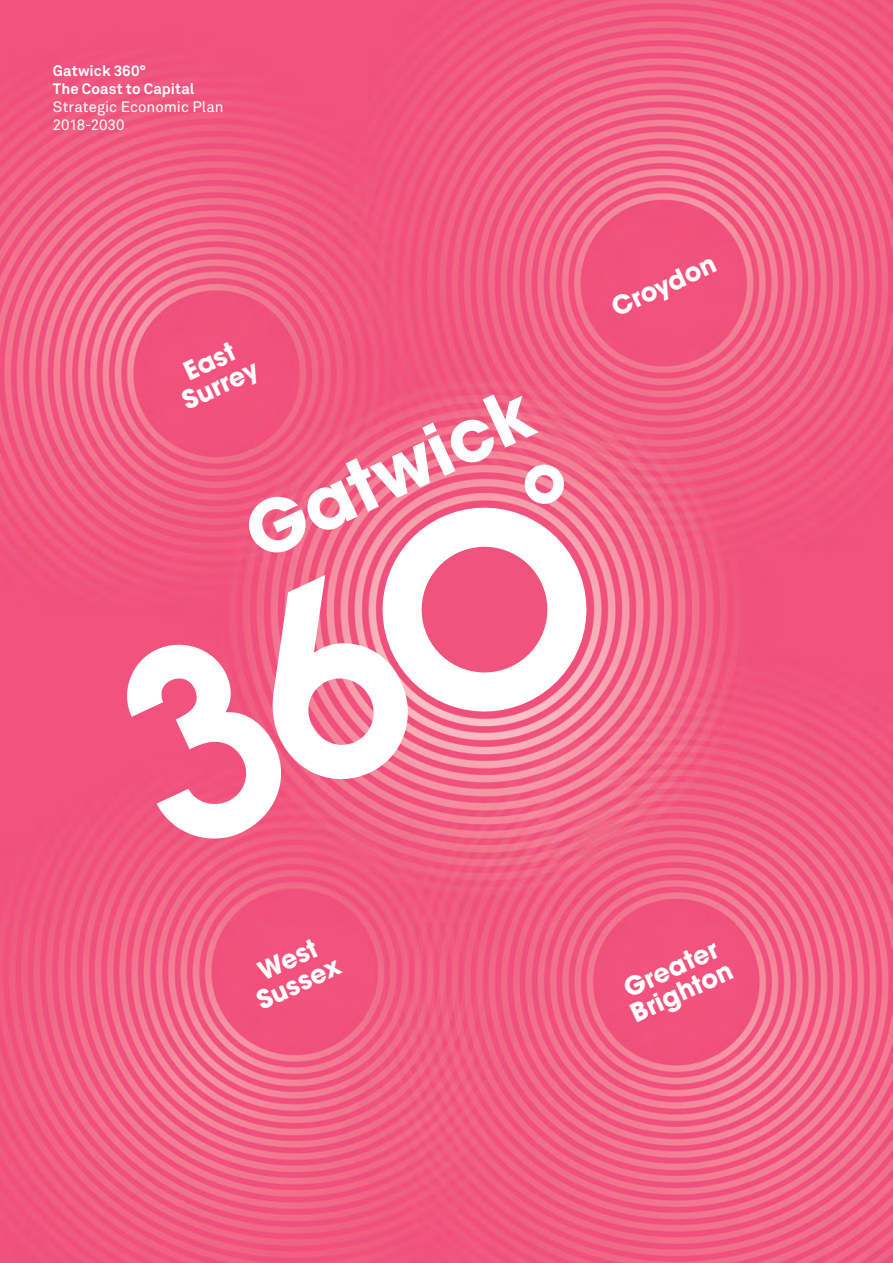
<style>
.page{position:relative;width:893px;height:1263px;background:#fff}
.page>*{position:absolute;margin:0;border:0;box-sizing:border-box;transform-origin:0 0}
.t1{font:700 72px "Avant Garde";color:#fff}
.t2{font:700 25.5px/25.5px "Avant Garde";color:#fff;text-align:center}
.t3{font:15px/18px "Akkurat";color:#fff}
.t4{font:700 15px/18px "Akkurat";letter-spacing:.005em;color:#fff}
</style>
<div class="page">
<img style="left:0;top:0;width:893px;height:1263px">
<svg style="left:357px;top:482px;width:221px;height:255px;background:#f3849e"></svg>
<svg style="left:391px;top:457px;width:187px;height:246px"></svg>
<svg style="left:98px;top:565px;width:332px;height:294px;background:#f26589"></svg>
<p class="t4" style="left:53px;top:61px;width:143px">Gatwick 360°<br>The Coast to Capital</p>
<p class="t3" style="left:53px;top:97px;width:172px">Strategic Economic Plan<br>2018-2030</p>
<p class="t2" style="left:167px;top:367px;width:82px;rotate:-25deg">East<br>Surrey</p>
<h1 class="t1" style="left:230px;top:495px;width:309px;rotate:-25deg">Gatwick</h1>
<p class="t2" style="left:607px;top:297px;width:114px;rotate:-25deg">Croydon</p>
<p class="t2" style="left:242px;top:967px;width:91px;rotate:-25deg">West<br>Sussex</p>
<p class="t2" style="left:616px;top:980px;width:111px;text-align:left;rotate:-25deg">Greater<br>Brighton</p>
</div>
